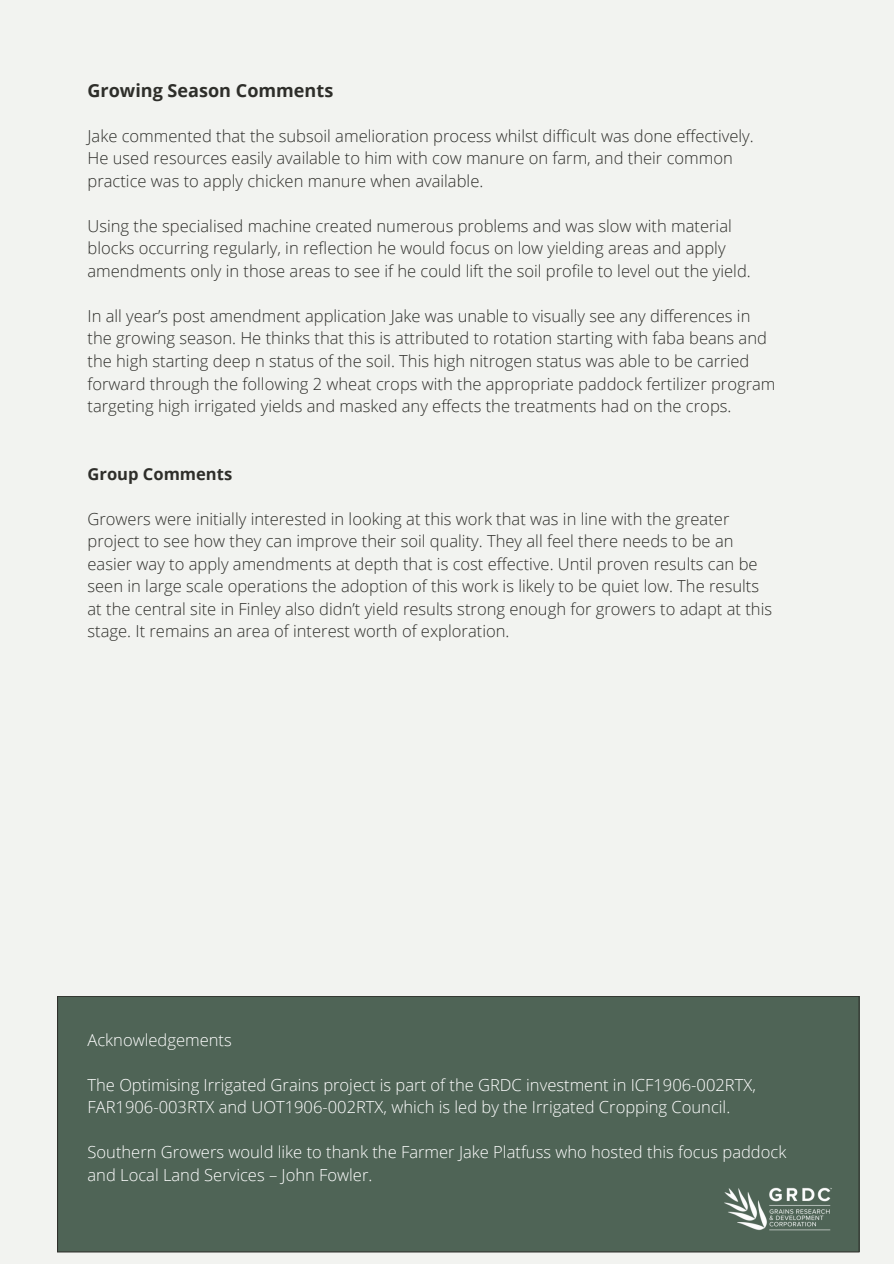
<style>
.page{position:relative;width:894px;height:1264px;background:#fff}
.page>*{position:absolute;margin:0;border:0;box-sizing:border-box;transform-origin:0 0}
.t1{font:700 18px "Open Sans";color:#2e2e2a}
.t2{font:300 16.5px/22.5px "Open Sans";color:#2e2e2a}
.t3{font:300 16.5px/22.5px "Open Sans";color:#fff}
.t4{font:700 16.5px "Open Sans";color:#2e2e2a}
</style>
<div class="page">
<div style="left:0;top:0;width:893px;height:1263px;background:#f2f3f0"></div>
<div style="left:57px;top:996px;width:802px;height:256px;background:#4f6456"></div>
<img style="left:711px;top:1175px;width:132px;height:67px">
<p class="t1" style="left:87px;top:77px;width:247px">Growing Season Comments</p>
<p class="t2" style="left:87px;top:124px;width:667px">Jake commented that the subsoil amelioration process whilst difficult was done effectively.</p>
<p class="t2" style="left:87px;top:146px;width:646px">He used resources easily available to him with cow manure on farm, and their common practice was to apply chicken manure when available.</p>
<p class="t2" style="left:87px;top:214px;width:664px">Using the specialised machine created numerous problems and was slow with material blocks occurring regularly, in reflection he would focus on low yielding areas and apply amendments only in those areas to see if he could lift the soil profile to level out the yield.</p>
<p class="t2" style="left:87px;top:304px;width:689px">In all year’s post amendment application Jake was unable to visually see any differences in the growing season. He thinks that this is attributed to rotation starting with faba beans and the high starting deep n status of the soil. This high nitrogen status was able to be carried forward through the following 2 wheat crops with the appropriate paddock fertilizer program targeting high irrigated yields and masked any effects the treatments had on the crops.</p>
<p class="t4" style="left:87px;top:462px;width:146px">Group Comments</p>
<p class="t2" style="left:87px;top:507px;width:686px">Growers were initially interested in looking at this work that was in line with the greater project to see how they can improve their soil quality. They all feel there needs to be an easier way to apply amendments at depth that is cost effective. Until proven results can be seen in large scale operations the adoption of this work is likely to be quiet low. The results at the central site in Finley also didn’t yield results strong enough for growers to adapt at this stage. It remains an area of interest worth of exploration.</p>
<p class="t3" style="left:87px;top:1028px;width:146px">Acknowledgements</p>
<p class="t3" style="left:87px;top:1073px;width:669px">The Optimising Irrigated Grains project is part of the GRDC investment in ICF1906-002RTX,<br>FAR1906-003RTX and UOT1906-002RTX, which is led by the Irrigated Cropping Council.</p>
<p class="t3" style="left:87px;top:1140px;width:700px">Southern Growers would like to thank the Farmer Jake Platfuss who hosted this focus paddock and Local Land Services – John Fowler.</p>
</div>
